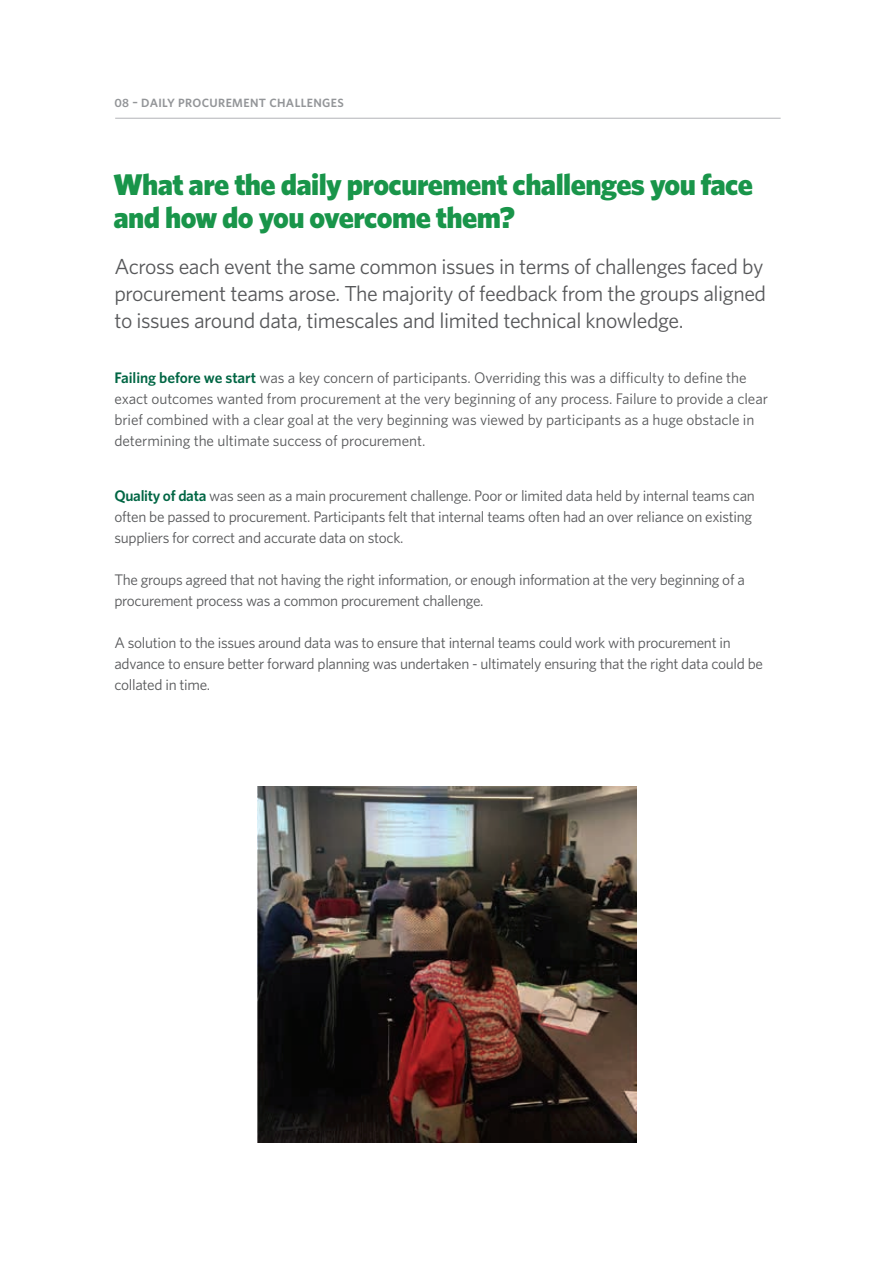
<style>
.page{position:relative;width:893px;height:1263px;background:#fff}
.page>*{position:absolute;margin:0;border:0;box-sizing:border-box;transform-origin:0 0}
.t1{font:900 30px/33px "Whitney";letter-spacing:-.02em;color:#19954a}
.t2{font:21.75px/27px "Whitney";letter-spacing:-.02em;color:#57585a}
.t3{font:15.3px/21px "Whitney";letter-spacing:-.02em;color:#57585a}
.t4{font:600 12px "Whitney";letter-spacing:.03em;color:#939598}
.s1{font-weight:600;color:#064}
</style>
<div class="page">
<hr style="left:115px;top:118px;width:666px;height:1px;background:#b2b3b7">
<img style="left:258px;top:787px;width:378px;height:356px">
<p class="t4" style="left:114px;top:94px;width:231px">08 – DAILY PROCUREMENT CHALLENGES</p>
<h1 class="t1" style="left:113px;top:167px;width:641px">What are the daily procurement challenges you face and how do you overcome them?</h1>
<h2 class="t2" style="left:114px;top:252px;width:653px">Across each event the same common issues in terms of challenges faced by procurement teams arose. The majority of feedback from the groups aligned to issues around data, timescales and limited technical knowledge.</h2>
<p class="t3" style="left:114px;top:367px;width:655px"><span class="s1">Failing before we start</span> was a key concern of participants. Overriding this was a difficulty to define the exact outcomes wanted from procurement at the very beginning of any process. Failure to provide a clear brief combined with a clear goal at the very beginning was viewed by participants as a huge obstacle in determining the ultimate success of procurement.</p>
<p class="t3" style="left:114px;top:485px;width:642px"><span class="s1">Quality of data</span> was seen as a main procurement challenge. Poor or limited data held by internal teams can often be passed to procurement. Participants felt that internal teams often had an over reliance on existing suppliers for correct and accurate data on stock.</p>
<p class="t3" style="left:114px;top:569px;width:632px">The groups agreed that not having the right information, or enough information at the very beginning of a procurement process was a common procurement challenge.</p>
<p class="t3" style="left:114px;top:632px;width:650px">A solution to the issues around data was to ensure that internal teams could work with procurement in advance to ensure better forward planning was undertaken - ultimately ensuring that the right data could be collated in time.</p>
</div>
